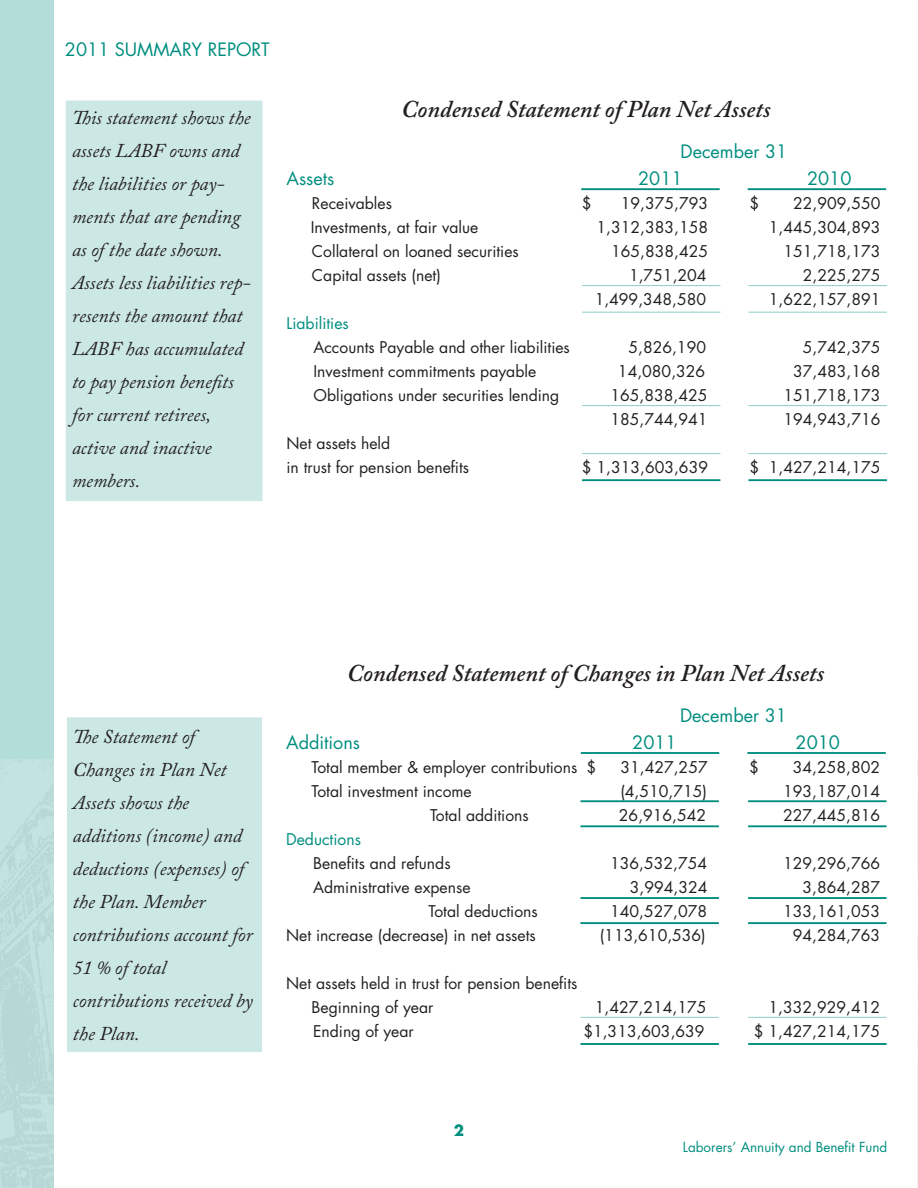
<style>
.page{position:relative;width:918px;height:1188px;background:#fff}
.page>*{position:absolute;margin:0;border:0;box-sizing:border-box;transform-origin:0 0}
.t1{font:italic 600 24px "Adobe Caslon Pro";color:#231f20}
.t2{font:italic 19.5px/33px "Adobe Caslon Pro";color:#231f20}
.t3{font:18px "Futura";color:#008e7f}
.t4{font:15.75px/24px "Futura";color:#231f20;text-align:right}
.t5{font:15.75px "Futura";color:#008e7f}
.t6{font:700 15px "Futura";color:#008e7f}
.t7{font:13.5px "Futura";color:#008e7f}
</style>
<div class="page">
<div style="left:0;top:0;width:54px;height:1188px;background:#b3ddd9"></div>
<img style="left:0;top:759px;width:54px;height:429px">
<div style="left:66px;top:100px;width:196px;height:401px;background:#cce8e5"></div>
<div style="left:67px;top:717px;width:195px;height:335px;background:#cce8e5"></div>
<hr style="left:582px;top:453px;width:138px;height:1px;background:#99d2cc">
<hr style="left:582px;top:405px;width:138px;height:1px;background:#99d2cc">
<hr style="left:582px;top:285px;width:138px;height:1px;background:#99d2cc">
<hr style="left:582px;top:479px;width:138px;height:2px;background:#008e7f">
<hr style="left:582px;top:312px;width:138px;height:1px;background:#99d2cc">
<hr style="left:748px;top:453px;width:139px;height:1px;background:#99d2cc">
<hr style="left:748px;top:1017px;width:139px;height:1px;background:#99d2cc">
<hr style="left:580px;top:1017px;width:139px;height:1px;background:#99d2cc">
<hr style="left:748px;top:405px;width:139px;height:1px;background:#99d2cc">
<hr style="left:748px;top:285px;width:139px;height:1px;background:#99d2cc">
<hr style="left:748px;top:479px;width:139px;height:2px;background:#008e7f">
<hr style="left:748px;top:1043px;width:139px;height:2px;background:#008e7f">
<hr style="left:748px;top:922px;width:139px;height:2px;background:#008e7f">
<hr style="left:748px;top:825px;width:139px;height:2px;background:#008e7f">
<hr style="left:748px;top:897px;width:139px;height:2px;background:#008e7f">
<hr style="left:748px;top:800px;width:139px;height:2px;background:#008e7f">
<hr style="left:580px;top:1043px;width:139px;height:2px;background:#008e7f">
<hr style="left:580px;top:922px;width:139px;height:2px;background:#008e7f">
<hr style="left:580px;top:825px;width:139px;height:2px;background:#008e7f">
<hr style="left:580px;top:897px;width:139px;height:2px;background:#008e7f">
<hr style="left:580px;top:800px;width:139px;height:2px;background:#008e7f">
<hr style="left:748px;top:312px;width:139px;height:1px;background:#99d2cc">
<hr style="left:581px;top:188px;width:139px;height:2px;background:#008e7f">
<hr style="left:581px;top:752px;width:138px;height:2px;background:#008e7f">
<hr style="left:748px;top:188px;width:138px;height:2px;background:#008e7f">
<hr style="left:747px;top:752px;width:139px;height:2px;background:#008e7f">
<hr style="left:917px;top:0;width:1px;height:1188px;background:#b3ddd9">
<img style="left:917px;top:759px;width:1px;height:429px">
<p class="t3" style="left:65px;top:38px;width:206px">2011 SUMMARY REPORT</p>
<p class="t2" style="left:72px;top:101px;width:180px">This statement shows the assets LABF owns and the liabilities or pay&shy;ments that are pending as of the date shown.<br>Assets less liabilities rep&shy;resents the amount that<br>LABF has accumulated to pay pension benefits for current retirees, active and inactive members.</p>
<h1 class="t1" style="left:402px;top:95px;width:370px">Condensed Statement of Plan Net Assets</h1>
<p class="t3" style="left:680px;top:140px;width:108px">December 31</p>
<p class="t3" style="left:286px;top:167px;width:49px">Assets</p>
<p class="t3" style="left:638px;top:167px;width:46px">2011</p>
<p class="t4" style="left:312px;top:191px;width:82px">Receivables</p>
<p class="t4" style="left:582px;top:191px;width:11px">$</p>
<p class="t4" style="left:621px;top:191px;width:89px">19,375,793</p>
<p class="t4" style="left:311px;top:215px;width:169px">Investments, at fair value</p>
<p class="t4" style="left:597px;top:215px;width:113px">1,312,383,158</p>
<p class="t4" style="left:312px;top:239px;width:208px">Collateral on loaned securities</p>
<p class="t4" style="left:611px;top:239px;width:99px">165,838,425</p>
<p class="t4" style="left:312px;top:263px;width:130px">Capital assets (net)</p>
<p class="t4" style="left:595px;top:263px;width:113px">1,751,204<br>1,499,348,580</p>
<p class="t5" style="left:286px;top:313px;width:64px">Liabilities</p>
<p class="t4" style="left:313px;top:335px;width:258px">Accounts Payable and other liabilities</p>
<p class="t4" style="left:628px;top:335px;width:79px">5,826,190</p>
<p class="t4" style="left:313px;top:359px;width:224px">Investment commitments payable</p>
<p class="t4" style="left:618px;top:359px;width:89px">14,080,326</p>
<p class="t4" style="left:313px;top:383px;width:247px">Obligations under securities lending</p>
<p class="t4" style="left:610px;top:383px;width:99px;text-align:left">165,838,425<br>185,744,941</p>
<p class="t4" style="left:286px;top:431px;width:184px;text-align:left">Net assets held<br>in trust for pension benefits</p>
<p class="t4" style="left:582px;top:455px;width:128px">$ 1,313,603,639</p>
<p class="t3" style="left:807px;top:167px;width:46px">2010</p>
<p class="t4" style="left:750px;top:191px;width:11px">$</p>
<p class="t4" style="left:769px;top:191px;width:113px">22,909,550<br>1,445,304,893<br>151,718,173<br>2,225,275<br>1,622,157,891</p>
<p class="t4" style="left:783px;top:335px;width:99px">5,742,375<br>37,483,168<br>151,718,173<br>194,943,716</p>
<p class="t4" style="left:750px;top:455px;width:132px">$ 1,427,214,175</p>
<p class="t2" style="left:73px;top:720px;width:181px">The Statement of<br>Changes in Plan Net<br>Assets shows the additions (income) and deductions (expenses) of the Plan. Member contributions account for<br>51 % of total contributions received by the Plan.</p>
<h1 class="t1" style="left:347px;top:658px;width:478px">Condensed Statement of Changes in Plan Net Assets</h1>
<p class="t3" style="left:680px;top:704px;width:108px">December 31</p>
<p class="t3" style="left:286px;top:731px;width:75px">Additions</p>
<p class="t3" style="left:632px;top:731px;width:46px">2011</p>
<p class="t4" style="left:312px;top:755px;width:286px">Total member &amp; employer contributions $</p>
<p class="t4" style="left:620px;top:755px;width:89px">31,427,257</p>
<p class="t4" style="left:312px;top:779px;width:162px">Total investment income</p>
<p class="t4" style="left:620px;top:779px;width:88px">(4,510,715)</p>
<p class="t4" style="left:430px;top:803px;width:100px">Total additions</p>
<p class="t4" style="left:619px;top:803px;width:89px">26,916,542</p>
<p class="t5" style="left:286px;top:829px;width:76px">Deductions</p>
<p class="t4" style="left:313px;top:851px;width:139px">Benefits and refunds</p>
<p class="t4" style="left:610px;top:851px;width:99px">136,532,754</p>
<p class="t4" style="left:313px;top:875px;width:159px">Administrative expense</p>
<p class="t4" style="left:630px;top:875px;width:79px">3,994,324</p>
<p class="t4" style="left:429px;top:899px;width:111px">Total deductions</p>
<p class="t4" style="left:610px;top:899px;width:99px">140,527,078</p>
<p class="t4" style="left:286px;top:923px;width:251px">Net increase (decrease) in net assets</p>
<p class="t4" style="left:600px;top:923px;width:108px">(113,610,536)</p>
<p class="t4" style="left:312px;top:971px;width:267px;text-align:left;text-indent:-25px">Net assets held in trust for pension benefits<br>Beginning of year</p>
<p class="t4" style="left:595px;top:995px;width:113px">1,427,214,175</p>
<p class="t4" style="left:313px;top:1019px;width:102px">Ending of year</p>
<p class="t4" style="left:583px;top:1019px;width:123px">$1,313,603,639</p>
<p class="t3" style="left:796px;top:731px;width:46px">2010</p>
<p class="t4" style="left:749px;top:755px;width:11px">$</p>
<p class="t4" style="left:783px;top:755px;width:99px;text-align:justify;text-indent:10px">34,258,802<br>193,187,014<br>227,445,816</p>
<p class="t4" style="left:783px;top:851px;width:99px">129,296,766<br>3,864,287<br>133,161,053<br>94,284,763</p>
<p class="t4" style="left:754px;top:995px;width:128px">1,332,929,412<br>$ 1,427,214,175</p>
<p class="t6" style="left:454px;top:1121px;width:12px">2</p>
<p class="t7" style="left:683px;top:1138px;width:206px">Laborers’ Annuity and Benefit Fund</p>
</div>
